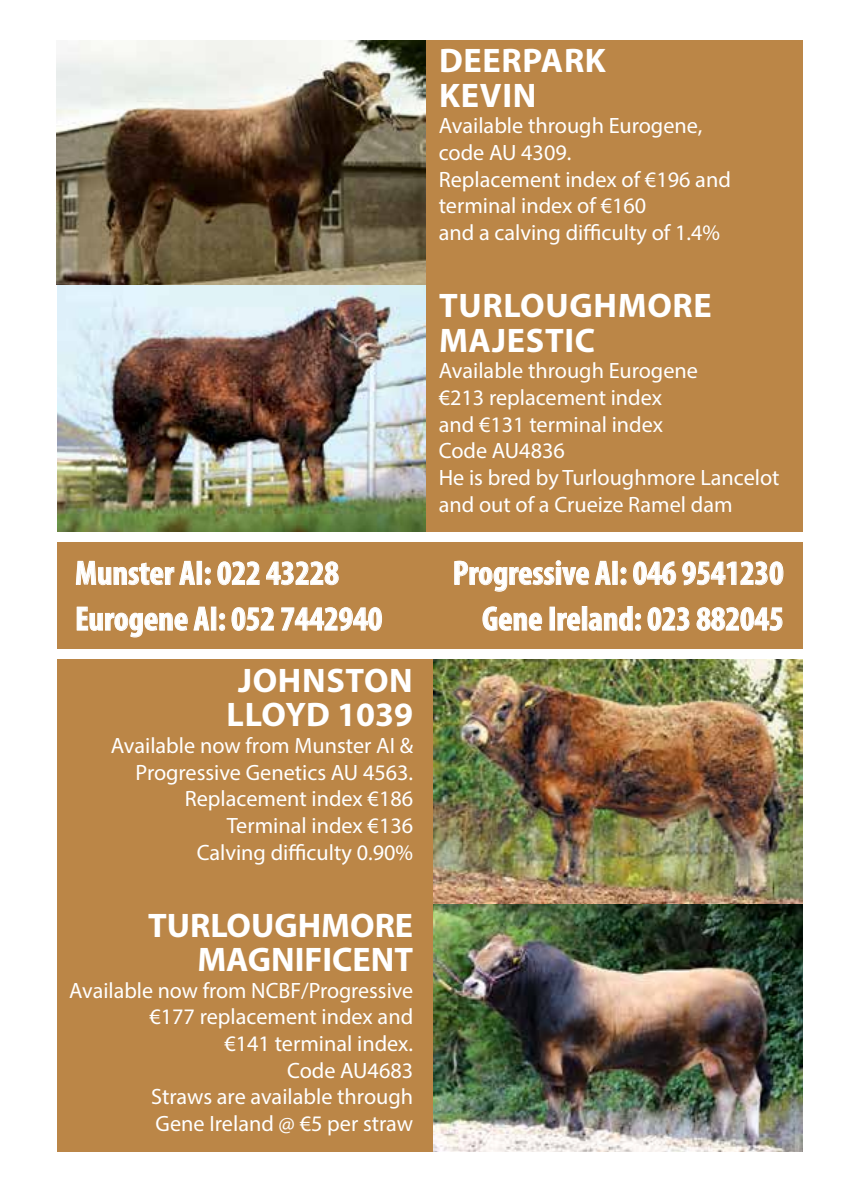
<style>
.page{position:relative;width:842px;height:1191px;background:#fff}
.page>*{position:absolute;margin:0;border:0;box-sizing:border-box;transform-origin:0 0}
.t1{font:700 condensed 34.2px "Myriad Pro";color:#fff}
.t2{font:700 34.2px/34.2px "Myriad Pro";letter-spacing:.02em;color:#fff}
.t3{font:700 34.2px/34.2px "Myriad Pro";color:#fff;text-align:right}
.t4{font:22.2px/26.6px "Myriad Pro";color:#fff}
</style>
<div class="page">
<div style="left:60px;top:41px;width:742px;height:491px;background:#bb8647"></div>
<img style="left:57px;top:41px;width:369px;height:491px">
<div style="left:58px;top:659px;width:736px;height:492px;background:#bb8647"></div>
<img style="left:433px;top:659px;width:369px;height:492px">
<div style="left:57px;top:542px;width:745px;height:107px;background:#bb8647"></div>
<svg style="left:75px;top:560px;width:121px;height:25px"></svg>
<div style="left:197px;top:561px;width:5px;height:23px;border:1px solid #fff"></div>
<svg style="left:205px;top:568px;width:5px;height:5px"></svg>
<svg style="left:205px;top:579px;width:5px;height:5px"></svg>
<svg style="left:217px;top:561px;width:122px;height:24px"></svg>
<svg style="left:454px;top:560px;width:157px;height:32px"></svg>
<svg style="left:621px;top:568px;width:5px;height:5px"></svg>
<svg style="left:621px;top:579px;width:5px;height:5px"></svg>
<svg style="left:633px;top:561px;width:151px;height:24px"></svg>
<svg style="left:76px;top:606px;width:134px;height:32px"></svg>
<div style="left:211px;top:607px;width:5px;height:23px;border:1px solid #fff"></div>
<svg style="left:220px;top:613px;width:5px;height:6px"></svg>
<svg style="left:220px;top:625px;width:5px;height:5px"></svg>
<svg style="left:231px;top:607px;width:43px;height:24px"></svg>
<svg style="left:281px;top:607px;width:101px;height:24px"></svg>
<svg style="left:482px;top:606px;width:61px;height:25px"></svg>
<svg style="left:557px;top:612px;width:24px;height:19px"></svg>
<div style="left:582px;top:606px;width:5px;height:24px;border:1px solid #fff"></div>
<svg style="left:588px;top:606px;width:53px;height:25px"></svg>
<svg style="left:647px;top:607px;width:43px;height:24px"></svg>
<svg style="left:696px;top:607px;width:87px;height:24px"></svg>
<h1 class="t2" style="left:439px;top:43px;width:168px">DEERPARK<br>KEVIN</h1>
<p class="t4" style="left:439px;top:112px;width:294px">Available through Eurogene, code AU 4309.<br>Replacement index of €196 and terminal index of €160<br>and a calving difficulty of 1.4%</p>
<h1 class="t2" style="left:439px;top:287px;width:274px">TURLOUGHMORE<br>MAJESTIC</h1>
<p class="t4" style="left:439px;top:357px;width:342px">Available through Eurogene<br>€213 replacement index<br>and €131 terminal index<br>Code AU4836<br>He is bred by Turloughmore Lancelot and out of a Crueize Ramel dam</p>
<h1 class="t1" style="left:75px;top:551px;width:265px">Munster AI: 022 43228</h1>
<h1 class="t1" style="left:453px;top:551px;width:332px">Progressive AI: 046 9541230</h1>
<h1 class="t1" style="left:75px;top:597px;width:309px">Eurogene AI: 052 7442940</h1>
<h1 class="t1" style="left:482px;top:597px;width:303px">Gene Ireland: 023 882045</h1>
<h1 class="t2" style="left:227px;top:662px;width:188px;text-align:center">JOHNSTON<br>LLOYD 1039</h1>
<p class="t4" style="left:111px;top:731px;width:304px;text-align:right">Available now from Munster AI &amp;<br>Progressive Genetics AU 4563.<br>Replacement index €186<br>Terminal index €136<br>Calving difficulty 0.90%</p>
<h1 class="t3" style="left:148px;top:907px;width:267px">TURLOUGHMORE<br>MAGNIFICENT</h1>
<p class="t4" style="left:69px;top:976px;width:345px;text-align:right">Available now from NCBF/Progressive €177 replacement index and<br>€141 terminal index.<br>Code AU4683<br>Straws are available through<br>Gene Ireland @ €5 per straw</p>
</div>
